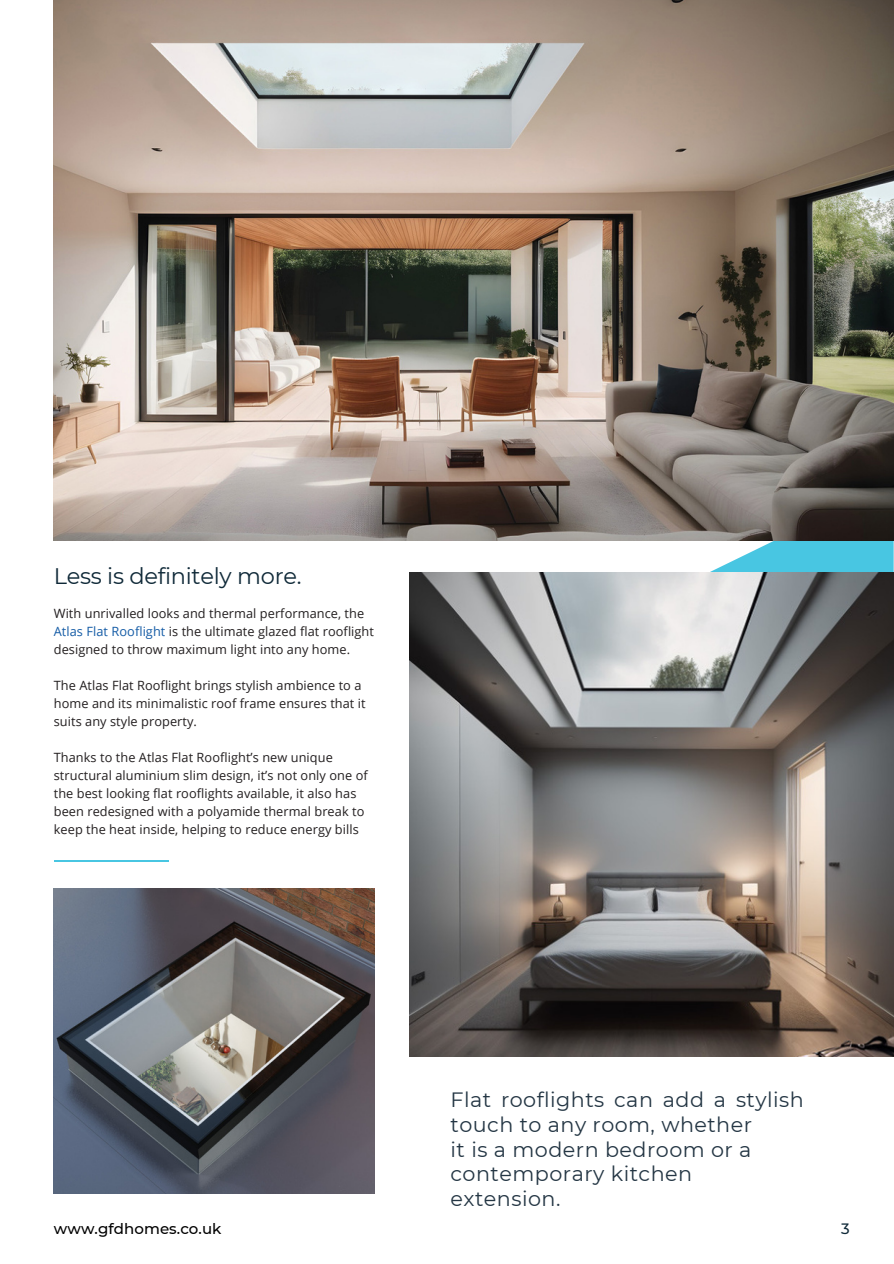
<style>
.page{position:relative;width:894px;height:1264px;background:#fff}
.page>*{position:absolute;margin:0;border:0;box-sizing:border-box;transform-origin:0 0}
.t1{font:22.5px "Montserrat";letter-spacing:-.01em;color:#0f2938}
.t2{font:20.7px/24.8px "Montserrat";letter-spacing:.02em;color:#243644}
.t3{font:500 15px "Montserrat";letter-spacing:.005em;color:#000}
.t4{font:500 15px "Montserrat";color:#0f2938}
.t5{font:12.75px/18px "Open Sans";letter-spacing:.005em;color:#231f20}
.s1{color:#155ca6}
</style>
<div class="page">
<hr style="left:54px;top:860px;width:114px;height:2px;background:#48c6e2">
<svg style="left:710px;top:541px;width:183px;height:121px"></svg>
<img style="left:409px;top:572px;width:483px;height:484px">
<img style="left:54px;top:0;width:839px;height:541px">
<img style="left:54px;top:888px;width:320px;height:305px">
<p class="t1" style="left:54px;top:562px;width:249px">Less is definitely more.</p>
<p class="t5" style="left:54px;top:604px;width:321px">With unrivalled looks and thermal performance, the<br><span class="s1">Atlas Flat Rooflight</span> is the ultimate glazed flat rooflight designed to throw maximum light into any home.</p>
<p class="t5" style="left:54px;top:676px;width:313px">The Atlas Flat Rooflight brings stylish ambience to a home and its minimalistic roof frame ensures that it suits any style property.</p>
<h1 class="t5" style="left:54px;top:748px;width:315px">Thanks to the Atlas Flat Rooflight’s new unique structural aluminium slim design, it’s not only one of the best looking flat rooflights available, it also has been redesigned with a polyamide thermal break to keep the heat inside, helping to reduce energy bills</h1>
<p class="t3" style="left:54px;top:1219px;width:169px">www.gfdhomes.co.uk</p>
<h2 class="t2" style="left:450px;top:1087px;width:355px">Flat rooflights can add a stylish touch to any room, whether<br>it is a modern bedroom or a contemporary kitchen extension.</h2>
<p class="t4" style="left:840px;top:1219px;width:10px">3</p>
</div>
